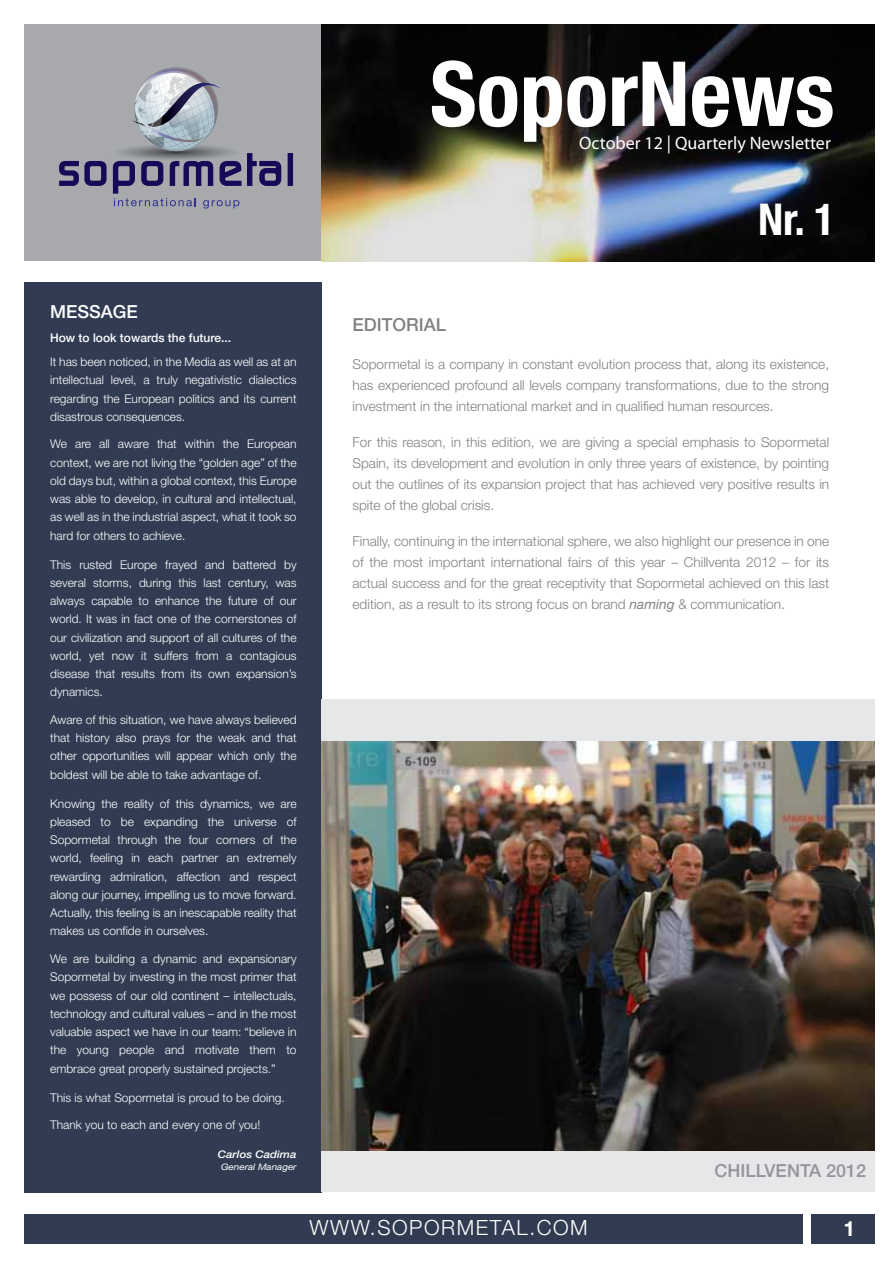
<style>
.page{position:relative;width:893px;height:1263px;background:#fff}
.page>*{position:absolute;margin:0;border:0;box-sizing:border-box;transform-origin:0 0}
.t1{font:700 condensed 90px "Helvetica Neue";color:#fff}
.t2{font:700 condensed 43.95px "Helvetica Neue";color:#fff}
.t3{font:300 21px "Helvetica Neue";letter-spacing:.075em;color:#fff}
.t4{font:700 21px "Helvetica Neue";color:#fff}
.t5{font:18px "Myriad Pro";color:#fff}
.t6{font:500 18px "Helvetica Neue";color:#939598}
.t7{font:500 18px "Helvetica Neue";color:#808285}
.t8{font:500 18px "Helvetica Neue";color:#fff}
.t9{font:300 13.65px/21px "Helvetica Neue";color:#808285;text-align:justify}
.t10{font:300 12px/18.3px "Helvetica Neue";color:#fff;text-align:justify}
.t11{font:500 12px "Helvetica Neue";color:#fff}
.t12{font:italic 500 10.5px "Helvetica Neue";color:#fff;scale:1.1 1}
.t13{font:italic 9px "Helvetica Neue";color:#fff;scale:1.1 1}
.s1{font-weight:400;font-style:italic}
</style>
<div class="page">
<div style="left:24px;top:24px;width:851px;height:237px;background:#a7a9ac"></div>
<img style="left:321px;top:24px;width:554px;height:237px">
<svg style="left:288px;top:153px;width:5px;height:33px"></svg>
<svg style="left:59px;top:67px;width:222px;height:142px"></svg>
<div style="left:24px;top:1214px;width:851px;height:29px;background:#313c53"></div>
<div style="left:803px;top:1199px;width:7px;height:59px;background:#fff"></div>
<div style="left:24px;top:282px;width:297px;height:910px;background:#313c53"></div>
<div style="left:321px;top:699px;width:554px;height:493px;background:#e6e7e8"></div>
<img style="left:321px;top:741px;width:554px;height:409px">
<h1 class="t1" style="left:430px;top:39px;width:406px">SoporNews</h1>
<h3 class="t5" style="left:579px;top:132px;width:253px">October 12 | Quarterly Newsletter</h3>
<h2 class="t2" style="left:758px;top:192px;width:79px">Nr. 1</h2>
<h3 class="t8" style="left:50px;top:300px;width:89px">MESSAGE</h3>
<p class="t11" style="left:50px;top:330px;width:182px">How to look towards the future...</p>
<p class="t10" style="left:50px;top:352px;width:248px">It has been noticed, in the Media as well as at an intellectual level, a truly negativistic dialectics regarding the European politics and its current disastrous consequences.</p>
<p class="t10" style="left:50px;top:435px;width:248px">We are all aware that within the European context, we are not living the “golden age” of the old days but, within a global context, this Europe was able to develop, in cultural and intellectual, as well as in the industrial aspect, what it took so hard for others to achieve.</p>
<p class="t10" style="left:50px;top:555px;width:248px">This rusted Europe frayed and battered by several storms, during this last century, was always capable to enhance the future of our world. It was in fact one of the cornerstones of our civilization and support of all cultures of the world, yet now it suffers from a contagious disease that results from its own expansion’s dynamics.</p>
<p class="t10" style="left:50px;top:710px;width:248px">Aware of this situation, we have always believed that history also prays for the weak and that other opportunities will appear which only the boldest will be able to take advantage of.</p>
<p class="t10" style="left:50px;top:794px;width:248px">Knowing the reality of this dynamics, we are pleased to be expanding the universe of Sopormetal through the four corners of the world, feeling in each partner an extremely rewarding admiration, affection and respect along our journey, impelling us to move forward.<br>Actually, this feeling is an inescapable reality that makes us confide in ourselves.</p>
<p class="t10" style="left:50px;top:949px;width:248px">We are building a dynamic and expansionary Sopormetal by investing in the most primer that we possess of our old continent – intellectuals, technology and cultural values – and in the most valuable aspect we have in our team: “believe in the young people and motivate them to embrace great properly sustained projects.”</p>
<p class="t10" style="left:50px;top:1088px;width:236px">This is what Sopormetal is proud to be doing.</p>
<p class="t10" style="left:50px;top:1115px;width:212px">Thank you to each and every one of you!</p>
<p class="t12" style="left:218px;top:1148px;width:73px">Carlos Cadima</p>
<p class="t13" style="left:221px;top:1161px;width:70px">General Manager</p>
<h3 class="t6" style="left:715px;top:1160px;width:153px">CHILLVENTA 2012</h3>
<h3 class="t7" style="left:352px;top:314px;width:95px">EDITORIAL</h3>
<p class="t9" style="left:352px;top:353px;width:478px">Sopormetal is a company in constant evolution process that, along its existence, has experienced profound all levels company transformations, due to the strong investment in the international market and in qualified human resources.</p>
<p class="t9" style="left:352px;top:431px;width:478px">For this reason, in this edition, we are giving a special emphasis to Sopormetal Spain, its development and evolution in only three years of existence, by pointing out the outlines of its expansion project that has achieved very positive results in spite of the global crisis.</p>
<p class="t9" style="left:352px;top:530px;width:478px">Finally, continuing in the international sphere, we also highlight our presence in one of the most important international fairs of this year – Chillventa 2012 – for its actual success and for the great receptivity that Sopormetal achieved on this last edition, as a result to its strong focus on brand <span class="s1">naming</span> &amp; communication.</p>
<h3 class="t3" style="left:310px;top:1215px;width:280px">WWW.SOPORMETAL.COM</h3>
<h3 class="t4" style="left:843px;top:1216px;width:13px">1</h3>
</div>
